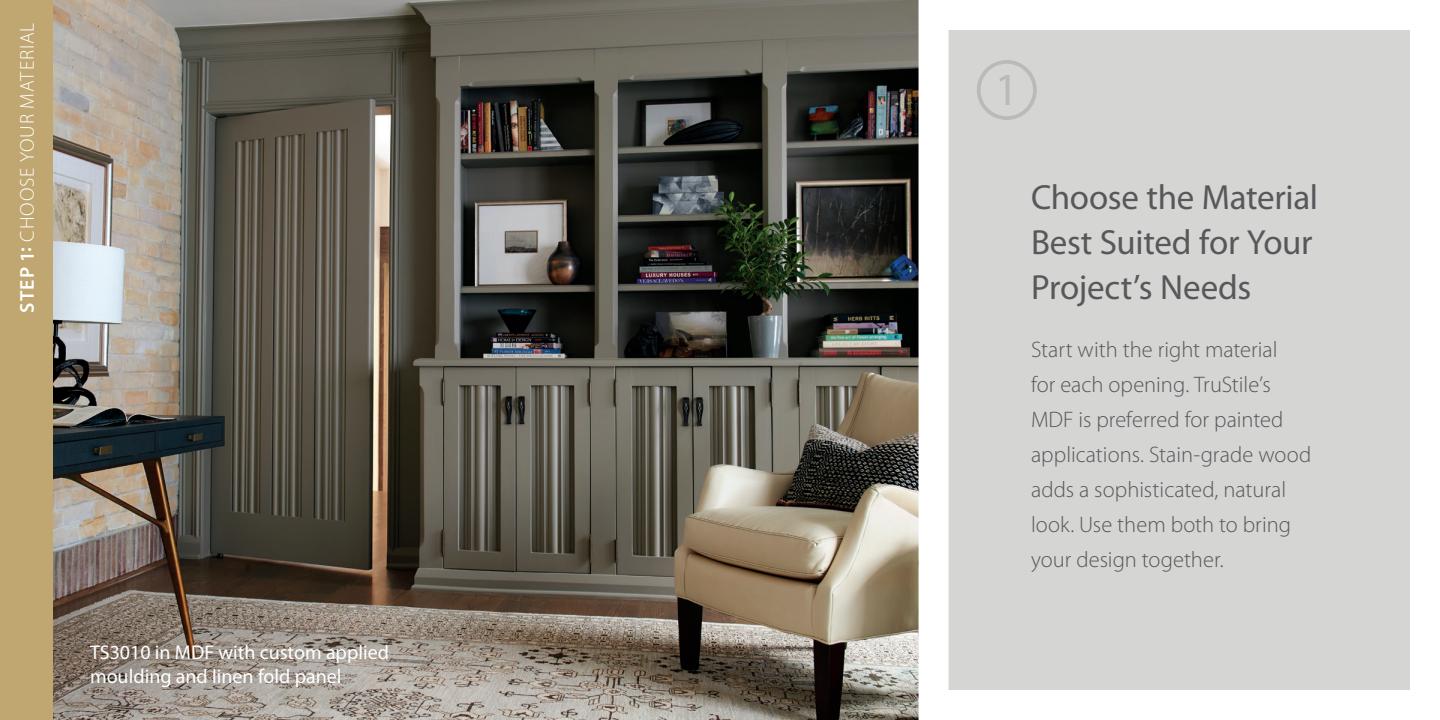
<style>
.page{position:relative;width:1440px;height:720px;background:#fff}
.page>*{position:absolute;margin:0;border:0;box-sizing:border-box;transform-origin:0 0}
.heading_2{font:35px/45px "Myriad Pro";letter-spacing:-.01em;color:#57585a}
._80__body_text{font:300 22.5px/35px "Myriad Pro";color:#57585a}
.Image_caption{font:20px/24px "Myriad Pro";color:#fff}
.step_side_text{font:300 20px "Myriad Pro";letter-spacing:.04em;color:#fff}
.s1{font-weight:600}
</style>
<div class="page">
<img style="left:52px;top:0;width:867px;height:720px">
<div style="left:0;top:0;width:52px;height:720px;background:#c0a771"></div>
<div style="left:934px;top:15px;width:491px;height:690px;background:#d5d5d4"></div>
<div style="left:919px;top:0;width:521px;height:720px;border:30px solid #fff"></div>
<svg style="left:1000px;top:75px;width:9px;height:30px"></svg>
<div style="left:977px;top:60px;width:60px;height:60px;border:4px solid #bbbab8;border-radius:50%"></div>
<p class="step_side_text" style="left:15px;top:313px;width:291px;rotate:-90deg"><span class="s1">STEP 1:</span> CHOOSE YOUR MATERIAL</p>
<p class="Image_caption" style="left:90px;top:639px;width:301px">TS3010 in MDF with custom applied moulding and linen fold panel</p>
<p class="heading_2" style="left:1031px;top:175px;width:289px">Choose the Material<br>Best Suited for Your<br>Project’s Needs</p>
<p class="_80__body_text" style="left:1031px;top:332px;width:282px">Start with the right material<br>for each opening. TruStile’s<br>MDF is preferred for painted applications. Stain-grade wood adds a sophisticated, natural look. Use them both to bring your design together.</p>
</div>
